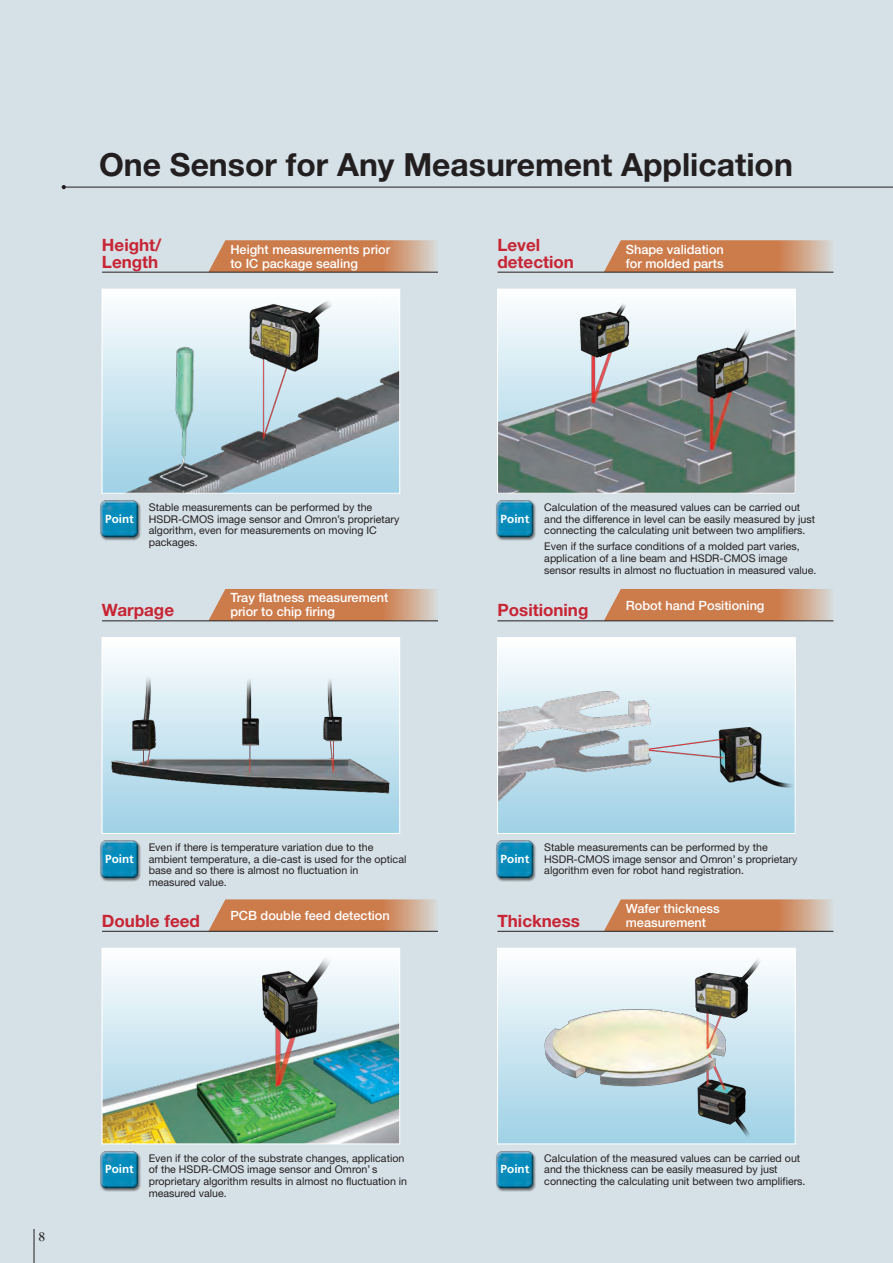
<style>
.page{position:relative;width:893px;height:1263px;background:#d5e1e7}
.page>*{position:absolute;margin:0;border:0;box-sizing:border-box;transform-origin:0 0}
.t1{font:700 31.95px "Helvetica Neue";color:#231f20}
.t2{font:700 16.95px/17px "Helvetica Neue";color:#c82434}
.t3{font:condensed 13.8px "Garamond";color:#231f20}
.t4{font:500 12.75px/13.8px "Helvetica Neue";color:#fff}
.t5{font:700 11.7px "Frutiger";color:#fff}
.t6{font:10.65px/11.7px "Helvetica Neue";color:#231f20}
</style>
<div class="page">
<hr style="left:64px;top:187px;width:829px;height:1px;background:#231f20">
<svg style="left:62px;top:185px;width:4px;height:4px"></svg>
<img style="left:104px;top:291px;width:294px;height:201px">
<div style="left:102px;top:289px;width:298px;height:205px;border:1px solid #fff"></div>
<svg style="left:208px;top:240px;width:230px;height:32px"></svg>
<hr style="left:102px;top:272px;width:336px;height:1px;background:#231f20">
<svg style="left:208px;top:589px;width:230px;height:32px"></svg>
<hr style="left:102px;top:621px;width:336px;height:1px;background:#231f20">
<svg style="left:604px;top:899px;width:229px;height:32px"></svg>
<svg style="left:208px;top:899px;width:230px;height:32px"></svg>
<hr style="left:102px;top:931px;width:336px;height:1px;background:#231f20">
<svg style="left:604px;top:589px;width:229px;height:32px"></svg>
<hr style="left:497px;top:621px;width:336px;height:1px;background:#231f20">
<hr style="left:497px;top:931px;width:336px;height:1px;background:#231f20">
<svg style="left:604px;top:240px;width:229px;height:32px"></svg>
<hr style="left:497px;top:272px;width:336px;height:1px;background:#231f20">
<img style="left:499px;top:293px;width:295px;height:199px">
<div style="left:497px;top:289px;width:299px;height:205px;border:1px solid #fff"></div>
<img style="left:104px;top:639px;width:294px;height:193px">
<div style="left:102px;top:637px;width:298px;height:197px;border:1px solid #fff"></div>
<img style="left:499px;top:639px;width:295px;height:193px">
<div style="left:497px;top:637px;width:299px;height:197px;border:1px solid #fff"></div>
<img style="left:104px;top:950px;width:294px;height:192px">
<div style="left:102px;top:948px;width:298px;height:196px;border:1px solid #fff"></div>
<img style="left:499px;top:950px;width:295px;height:192px">
<div style="left:497px;top:948px;width:299px;height:196px;border:1px solid #fff"></div>
<img style="left:100px;top:500px;width:41px;height:41px">
<img style="left:496px;top:500px;width:40px;height:41px">
<img style="left:100px;top:840px;width:41px;height:41px">
<img style="left:496px;top:840px;width:40px;height:41px">
<img style="left:100px;top:1151px;width:41px;height:40px">
<img style="left:496px;top:1151px;width:40px;height:40px">
<hr style="left:34px;top:1229px;width:1px;height:34px;background:#231f20">
<h1 class="t1" style="left:99px;top:145px;width:695px">One Sensor for Any Measurement Application</h1>
<h2 class="t2" style="left:102px;top:236px;width:61px">Height/<br>Length</h2>
<p class="t4" style="left:230px;top:242px;width:161px">Height measurements prior to IC package sealing</p>
<h2 class="t2" style="left:497px;top:236px;width:78px">Level detection</h2>
<p class="t4" style="left:626px;top:242px;width:100px">Shape validation for molded parts</p>
<p class="t5" style="left:105px;top:512px;width:30px">Point</p>
<p class="t6" style="left:544px;top:501px;width:272px">Calculation of the measured values can be carried out and the difference in level can be easily measured by just connecting the calculating unit between two amplifiers.</p>
<p class="t6" style="left:544px;top:540px;width:274px">Even if the surface conditions of a molded part varies, application of a line beam and HSDR-CMOS image sensor results in almost no fluctuation in measured value.</p>
<p class="t6" style="left:149px;top:501px;width:252px">Stable measurements can be performed by the HSDR-CMOS image sensor and Omron’s proprietary algorithm, even for measurements on moving IC packages.</p>
<p class="t5" style="left:501px;top:512px;width:30px">Point</p>
<h2 class="t2" style="left:102px;top:602px;width:74px">Warpage</h2>
<p class="t4" style="left:230px;top:591px;width:160px">Tray flatness measurement prior to chip firing</p>
<h2 class="t2" style="left:497px;top:602px;width:92px">Positioning</h2>
<p class="t4" style="left:626px;top:598px;width:140px">Robot hand Positioning</p>
<p class="t5" style="left:105px;top:852px;width:30px">Point</p>
<p class="t6" style="left:544px;top:841px;width:255px">Stable measurements can be performed by the<br>HSDR-CMOS image sensor and Omron’ s proprietary algorithm even for robot hand registration.</p>
<p class="t6" style="left:149px;top:841px;width:259px">Even if there is temperature variation due to the ambient temperature, a die-cast is used for the optical base and so there is almost no fluctuation in measured value.</p>
<p class="t5" style="left:501px;top:852px;width:30px">Point</p>
<p class="t4" style="left:626px;top:901px;width:96px">Wafer thickness</p>
<p class="t4" style="left:230px;top:909px;width:161px">PCB double feed detection</p>
<h2 class="t2" style="left:102px;top:912px;width:99px">Double feed</h2>
<p class="t4" style="left:626px;top:915px;width:82px">measurement</p>
<h2 class="t2" style="left:497px;top:912px;width:84px">Thickness</h2>
<p class="t3" style="left:39px;top:1229px;width:8px">8</p>
<p class="t5" style="left:105px;top:1162px;width:30px">Point</p>
<p class="t6" style="left:544px;top:1152px;width:263px">Calculation of the measured values can be carried out and the thickness can be easily measured by just connecting the calculating unit between two amplifiers.</p>
<p class="t6" style="left:149px;top:1152px;width:260px">Even if the color of the substrate changes, application of the HSDR-CMOS image sensor and Omron’ s proprietary algorithm results in almost no fluctuation in measured value.</p>
<p class="t5" style="left:501px;top:1162px;width:30px">Point</p>
</div>
